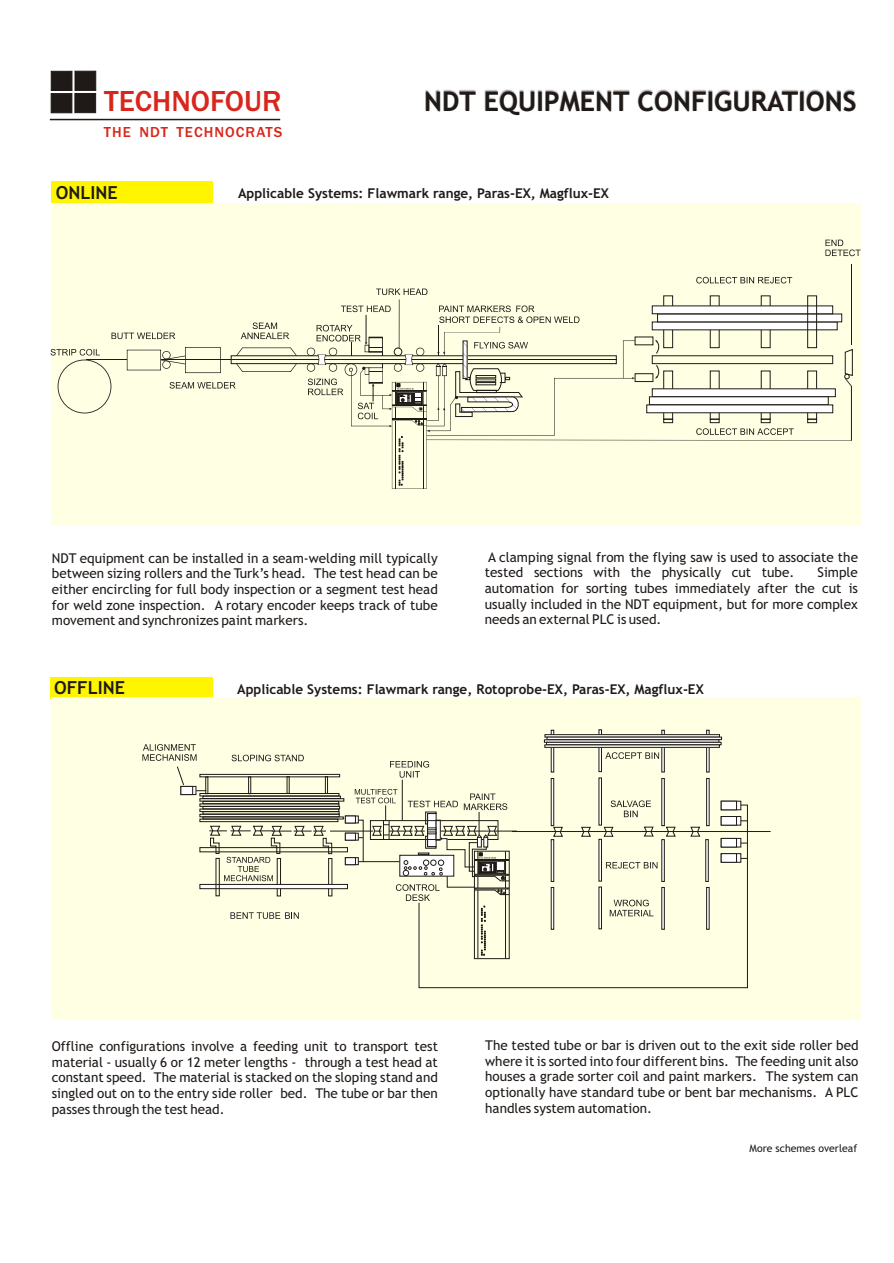
<style>
.page{position:relative;width:894px;height:1263px;background:#fff}
.page>*{position:absolute;margin:0;border:0;box-sizing:border-box;transform-origin:0 0}
.t1{font:500 30px "Franklin Gothic";color:#d9261c}
.t2{font:700 27px "Trebuchet MS";color:#1f1a17}
.t3{font:700 18px "Trebuchet MS";color:#1f1a17}
.t4{font:500 15px "Franklin Gothic";letter-spacing:.07em;color:#d9261c}
.t5{font:13.5px/15.8px "Trebuchet MS";color:#1f1a17;text-align:justify}
.t6{font:700 13.5px "Trebuchet MS";color:#1f1a17}
.t7{font:10.5px "Trebuchet MS";color:#1f1a17}
</style>
<div class="page">
<div style="left:51px;top:203px;width:810px;height:322px;background:#ffffe3"></div>
<div style="left:51px;top:182px;width:161px;height:21px;background:#fff500"></div>
<hr style="left:161px;top:360px;width:455px;height:1px;background:#1f1a17">
<div style="left:663px;top:296px;width:10px;height:52px;border:1px solid #1f1a17"></div>
<div style="left:710px;top:296px;width:10px;height:52px;border:1px solid #1f1a17"></div>
<hr style="left:185px;top:347px;width:35px;height:1px;background:#1f1a17">
<svg style="left:220px;top:347px;width:1px;height:27px"></svg>
<hr style="left:185px;top:372px;width:35px;height:1px;background:#1f1a17">
<svg style="left:236px;top:347px;width:61px;height:9px"></svg>
<svg style="left:236px;top:363px;width:61px;height:9px"></svg>
<svg style="left:112px;top:333px;width:63px;height:6px"></svg>
<svg style="left:696px;top:277px;width:96px;height:7px"></svg>
<svg style="left:170px;top:382px;width:66px;height:7px"></svg>
<svg style="left:241px;top:323px;width:48px;height:16px"></svg>
<svg style="left:376px;top:289px;width:51px;height:6px"></svg>
<hr style="left:399px;top:300px;width:1px;height:49px;background:#1f1a17">
<hr style="left:87px;top:360px;width:40px;height:1px;background:#1f1a17">
<div style="left:807px;top:296px;width:10px;height:52px;border:1px solid #1f1a17"></div>
<hr style="left:851px;top:265px;width:1px;height:80px;background:#1f1a17">
<hr style="left:127px;top:350px;width:34px;height:1px;background:#1f1a17">
<svg style="left:160px;top:347px;width:26px;height:27px"></svg>
<hr style="left:127px;top:370px;width:34px;height:1px;background:#1f1a17">
<svg style="left:127px;top:350px;width:1px;height:21px"></svg>
<svg style="left:51px;top:349px;width:60px;height:64px"></svg>
<svg style="left:825px;top:240px;width:36px;height:16px"></svg>
<svg style="left:307px;top:305px;width:546px;height:184px"></svg>
<div style="left:50px;top:677px;width:163px;height:21px;background:#fff500"></div>
<div style="left:51px;top:698px;width:810px;height:322px;background:#ffffe3"></div>
<div style="left:200px;top:774px;width:140px;height:3px;border:1px solid #1f1a17"></div>
<div style="left:200px;top:793px;width:139px;height:3px;border:1px solid #1f1a17"></div>
<div style="left:200px;top:809px;width:139px;height:3px;border:1px solid #1f1a17"></div>
<div style="left:200px;top:814px;width:139px;height:3px;border:1px solid #1f1a17"></div>
<div style="left:200px;top:819px;width:138px;height:3px;border:1px solid #1f1a17"></div>
<div style="left:200px;top:847px;width:148px;height:5px;border:1px solid #1f1a17"></div>
<div style="left:203px;top:796px;width:138px;height:3px;border:1px solid #1f1a17"></div>
<div style="left:203px;top:806px;width:137px;height:3px;border:1px solid #1f1a17"></div>
<div style="left:203px;top:801px;width:136px;height:3px;border:1px solid #1f1a17"></div>
<div style="left:551px;top:778px;width:3px;height:48px;background:#fff;border:1px solid #1f1a17"></div>
<div style="left:551px;top:730px;width:3px;height:42px;background:#fff;border:1px solid #1f1a17"></div>
<div style="left:662px;top:778px;width:3px;height:48px;background:#fff;border:1px solid #1f1a17"></div>
<div style="left:662px;top:730px;width:3px;height:42px;background:#fff;border:1px solid #1f1a17"></div>
<div style="left:599px;top:778px;width:3px;height:47px;background:#fff;border:1px solid #1f1a17"></div>
<div style="left:599px;top:730px;width:3px;height:42px;background:#fff;border:1px solid #1f1a17"></div>
<div style="left:706px;top:778px;width:3px;height:48px;background:#fff;border:1px solid #1f1a17"></div>
<div style="left:706px;top:730px;width:3px;height:42px;background:#fff;border:1px solid #1f1a17"></div>
<div style="left:545px;top:734px;width:175px;height:3px;background:#fff;border:1px solid #1f1a17"></div>
<div style="left:547px;top:737px;width:175px;height:3px;background:#fff;border:1px solid #1f1a17"></div>
<hr style="left:544px;top:740px;width:175px;height:2px;background:#fff">
<div style="left:546px;top:742px;width:175px;height:3px;background:#fff;border:1px solid #1f1a17"></div>
<div style="left:545px;top:745px;width:175px;height:3px;background:#fff;border:1px solid #1f1a17"></div>
<div style="left:203px;top:811px;width:136px;height:3px;border:1px solid #1f1a17"></div>
<svg style="left:287px;top:776px;width:2px;height:18px"></svg>
<div style="left:325px;top:776px;width:3px;height:18px;border:1px solid #1f1a17"></div>
<hr style="left:330px;top:831px;width:43px;height:1px;background:#1f1a17">
<div style="left:277px;top:858px;width:4px;height:38px;border:1px solid #1f1a17"></div>
<div style="left:328px;top:858px;width:4px;height:38px;border:1px solid #1f1a17"></div>
<hr style="left:402px;top:780px;width:1px;height:41px;background:#1f1a17">
<hr style="left:512px;top:831px;width:259px;height:1px;background:#1f1a17">
<div style="left:721px;top:801px;width:20px;height:9px;background:#fff"></div>
<div style="left:721px;top:801px;width:16px;height:9px;background:#fff;border:1px solid #1f1a17"></div>
<svg style="left:605px;top:752px;width:54px;height:7px"></svg>
<svg style="left:611px;top:800px;width:40px;height:5px"></svg>
<svg style="left:390px;top:761px;width:39px;height:17px"></svg>
<svg style="left:232px;top:755px;width:72px;height:6px"></svg>
<svg style="left:200px;top:884px;width:148px;height:5px"></svg>
<div style="left:248px;top:777px;width:3px;height:17px;border:1px solid #1f1a17"></div>
<svg style="left:142px;top:744px;width:66px;height:50px"></svg>
<div style="left:216px;top:858px;width:3px;height:38px;border:1px solid #1f1a17"></div>
<svg style="left:209px;top:826px;width:123px;height:55px"></svg>
<svg style="left:355px;top:789px;width:153px;height:166px"></svg>
<svg style="left:356px;top:816px;width:2px;height:7px"></svg>
<div style="left:181px;top:786px;width:15px;height:9px;background:#d9d8d7;border:1px solid #1f1a17"></div>
<svg style="left:356px;top:833px;width:2px;height:7px"></svg>
<svg style="left:356px;top:858px;width:2px;height:7px"></svg>
<div style="left:345px;top:816px;width:11px;height:7px;background:#fff;border:1px solid #1f1a17"></div>
<div style="left:181px;top:786px;width:12px;height:9px;background:#fff;border:1px solid #1f1a17"></div>
<div style="left:345px;top:833px;width:11px;height:7px;background:#fff;border:1px solid #1f1a17"></div>
<div style="left:345px;top:858px;width:11px;height:7px;background:#fff;border:1px solid #1f1a17"></div>
<svg style="left:230px;top:912px;width:69px;height:7px"></svg>
<svg style="left:419px;top:805px;width:329px;height:183px"></svg>
<hr style="left:50px;top:119px;width:230px;height:1px;background:#1f1a17">
<div style="left:51px;top:71px;width:21px;height:20px;background:#1f1a17;border:1px solid #1f1a17"></div>
<div style="left:75px;top:71px;width:21px;height:20px;background:#1f1a17;border:1px solid #1f1a17"></div>
<div style="left:51px;top:93px;width:21px;height:20px;background:#1f1a17;border:1px solid #1f1a17"></div>
<div style="left:75px;top:93px;width:21px;height:20px;background:#1f1a17;border:1px solid #1f1a17"></div>
<img style="left:425px;top:89px;width:431px;height:26px">
<h1 class="t1" style="left:104px;top:90px;width:179px">TECHNOFOUR</h1>
<p class="t4" style="left:104px;top:126px;width:180px">THE NDT TECHNOCRATS</p>
<h2 class="t2" style="left:424px;top:91px;width:434px">NDT EQUIPMENT CONFIGURATIONS</h2>
<h3 class="t3" style="left:56px;top:185px;width:63px">ONLINE</h3>
<p class="t6" style="left:238px;top:188px;width:373px">Applicable Systems: Flawmark range, Paras-EX, Magflux-EX</p>
<p class="t5" style="left:52px;top:551px;width:388px">NDT equipment can be installed in a seam-welding mill typically between sizing rollers and the Turk’s head. The test head can be either encircling for full body inspection or a segment test head for weld zone inspection. A rotary encoder keeps track of tube movement and synchronizes paint markers.</p>
<p class="t5" style="left:485px;top:550px;width:375px">A clamping signal from the flying saw is used to associate the tested sections with the physically cut tube.</p>
<p class="t5" style="left:485px;top:566px;width:375px;text-indent:333px">Simple automation for sorting tubes immediately after the cut is usually included in the NDT equipment, but for more complex needs an external PLC is used.</p>
<h3 class="t3" style="left:54px;top:681px;width:72px">OFFLINE</h3>
<p class="t6" style="left:237px;top:684px;width:468px">Applicable Systems: Flawmark range, Rotoprobe-EX, Paras-EX, Magflux-EX</p>
<p class="t5" style="left:52px;top:1039px;width:388px">Offline configurations involve a feeding unit to transport test material - usually 6 or 12 meter lengths - through a test head at constant speed. The material is stacked on the sloping stand and singled out on to the entry side roller bed. The tube or bar then passes through the test head.</p>
<p class="t5" style="left:485px;top:1039px;width:375px">The tested tube or bar is driven out to the exit side roller bed where it is sorted into four different bins. The feeding unit also houses a grade sorter coil and paint markers. The system can optionally have standard tube or bent bar mechanisms. A PLC handles system automation.</p>
<p class="t7" style="left:750px;top:1145px;width:109px">More schemes overleaf</p>
</div>
